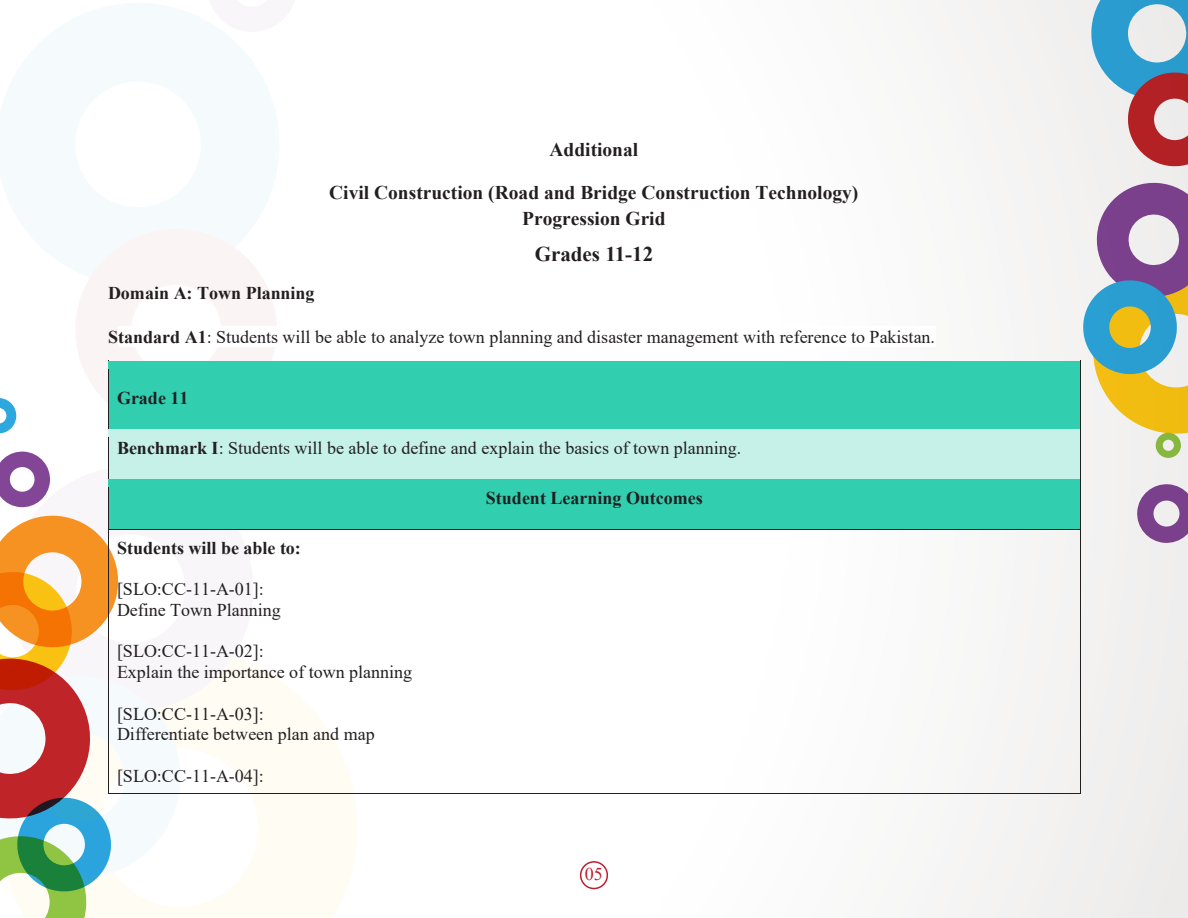
<style>
.page{position:relative;width:1188px;height:918px;background:#fff}
.page>*{position:absolute;margin:0;border:0;box-sizing:border-box;transform-origin:0 0}
.t1{font:700 21px "Times New Roman";color:#231f20}
.t2{font:700 19.5px/42.5px "Times New Roman";color:#231f20;text-align:center}
.t3{font:18px/20.7px "Times New Roman";color:#231f20}
.t4{font:700 18px "Times New Roman";color:#231f20}
.t5{font:18px "Times New Roman";color:#bf1e2d}
.s1{font-weight:700}
</style>
<div class="page">
<div style="left:0;top:0;width:1188px;height:918px;background:linear-gradient(to bottom,#f9fbfb,#f7f9f8)"></div>
<svg style="left:0;top:0;width:285px;height:291px;fill:#f5fafd"></svg>
<svg style="left:184px;top:642px;width:174px;height:276px;fill:#fffcf3"></svg>
<svg style="left:184px;top:530px;width:74px;height:186px;fill:#f9f6fa"></svg>
<svg style="left:71px;top:225px;width:210px;height:209px;fill:#fbf4f4"></svg>
<svg style="left:205px;top:0;width:93px;height:34px"></svg>
<svg style="left:0;top:397px;width:17px;height:37px"></svg>
<svg style="left:1136px;top:483px;width:52px;height:60px"></svg>
<svg style="left:1089px;top:0;width:99px;height:168px"></svg>
<div style="left:580px;top:861px;width:28px;height:28px;border:2px solid #bf1e2d;border-radius:50%"></div>
<div style="left:118px;top:326px;width:817px;height:21px;background:#fff"></div>
<div style="left:117px;top:369px;width:955px;height:52px;background:#32ceb0"></div>
<hr style="left:109px;top:361px;width:971px;height:1px;background:#231f20">
<div style="left:109px;top:362px;width:971px;height:7px;background:#32ceb0"></div>
<div style="left:108px;top:421px;width:973px;height:8px;background:#32ceb0"></div>
<hr style="left:108px;top:369px;width:1px;height:60px;background:#231f20">
<div style="left:117px;top:437px;width:955px;height:34px;background:#c5f1e9"></div>
<hr style="left:109px;top:429px;width:971px;height:1px;background:#231f20">
<div style="left:109px;top:430px;width:971px;height:7px;background:#c5f1e9"></div>
<svg style="left:1080px;top:181px;width:108px;height:277px"></svg>
<div style="left:108px;top:471px;width:973px;height:8px;background:#c5f1e9"></div>
<hr style="left:108px;top:437px;width:1px;height:42px;background:#231f20">
<hr style="left:1080px;top:437px;width:1px;height:42px;background:#231f20">
<div style="left:117px;top:487px;width:955px;height:35px;background:#32ceb0"></div>
<hr style="left:109px;top:479px;width:971px;height:1px;background:#231f20">
<div style="left:109px;top:480px;width:971px;height:7px;background:#32ceb0"></div>
<div style="left:108px;top:521px;width:973px;height:8px;background:#32ceb0"></div>
<hr style="left:1080px;top:487px;width:1px;height:42px;background:#231f20">
<hr style="left:109px;top:529px;width:971px;height:1px;background:#231f20">
<svg style="left:0;top:450px;width:184px;height:468px"></svg>
<hr style="left:109px;top:793px;width:971px;height:1px;background:#231f20">
<hr style="left:1080px;top:537px;width:1px;height:256px;background:#231f20">
<div style="left:528px;top:234px;width:132px;height:34px;background:#fff"></div>
<p class="t2" style="left:329px;top:128px;width:531px">Additional<br>Civil Construction (Road and Bridge Construction Technology)</p>
<p class="t2" style="left:522px;top:196px;width:145px">Progression Grid</p>
<p class="t1" style="left:535px;top:239px;width:120px">Grades 11-12</p>
<p class="t4" style="left:108px;top:280px;width:208px">Domain A: Town Planning</p>
<p class="t3" style="left:108px;top:326px;width:829px"><span class="s1">Standard A1</span>: Students will be able to analyze town planning and disaster management with reference to Pakistan.</p>
<p class="t4" style="left:117px;top:385px;width:73px">Grade 11</p>
<p class="t3" style="left:117px;top:437px;width:626px"><span class="s1">Benchmark I</span>: Students will be able to define and explain the basics of town planning.</p>
<p class="t4" style="left:486px;top:485px;width:218px">Student Learning Outcomes</p>
<p class="t4" style="left:117px;top:535px;width:185px">Students will be able to:</p>
<p class="t3" style="left:117px;top:578px;width:165px">[SLO:CC-11-A-01]:<br>Define Town Planning</p>
<p class="t3" style="left:117px;top:641px;width:297px">[SLO:CC-11-A-02]:<br>Explain the importance of town planning</p>
<p class="t3" style="left:117px;top:703px;width:259px">[SLO:CC-11-A-03]:<br>Differentiate between plan and map</p>
<p class="t3" style="left:117px;top:765px;width:148px">[SLO:CC-11-A-04]:</p>
<p class="t5" style="left:585px;top:861px;width:19px">05</p>
</div>
